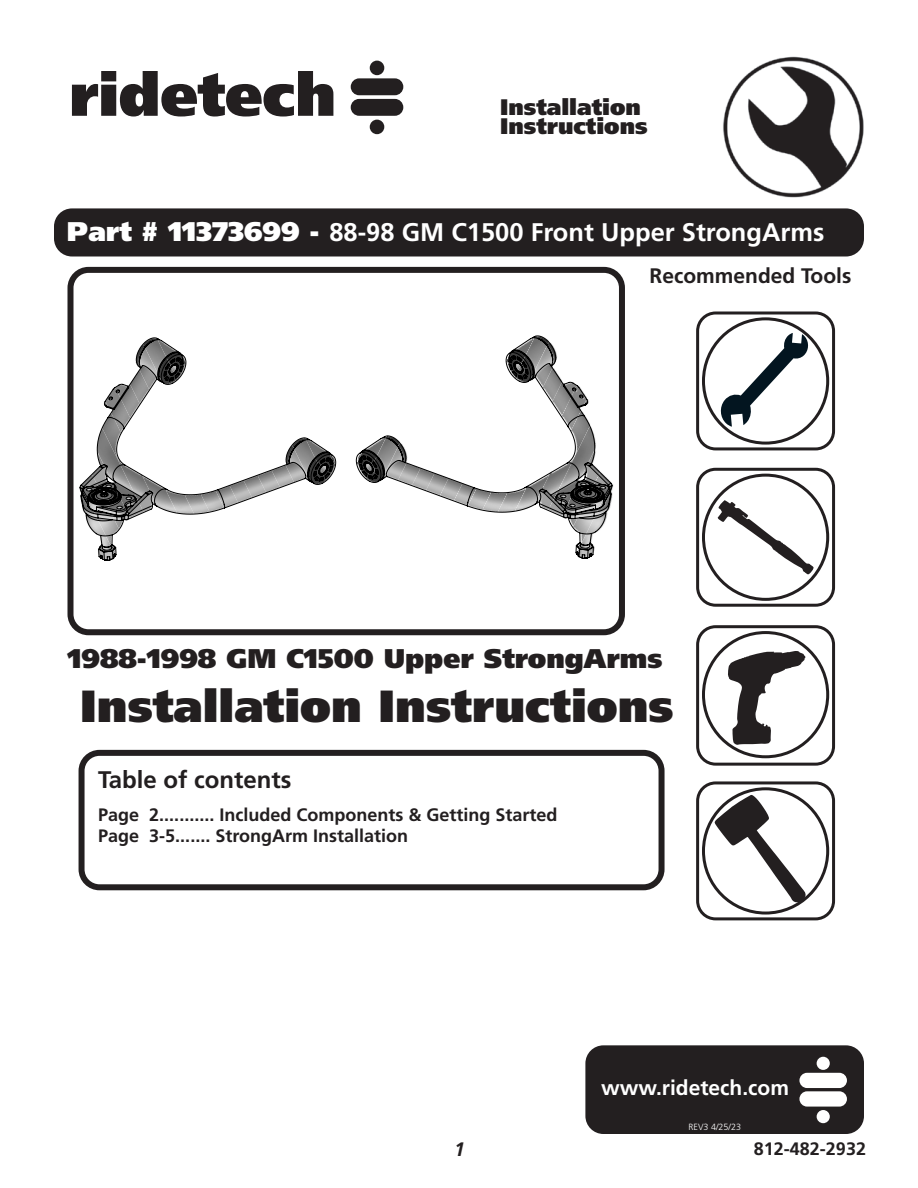
<style>
.page{position:relative;width:918px;height:1188px;background:#fff}
.page>*{position:absolute;margin:0;border:0;box-sizing:border-box;transform-origin:0 0}
.t1{font:900 45px "Frutiger LT Pro";color:#231f20}
.t2{font:900 27px "Frutiger LT Pro";color:#231f20}
.t3{font:700 25.5px "Frutiger LT Pro";color:#fff}
.t4{font:700 24px "Frutiger LT Pro";color:#231f20}
.t5{font:900 22.5px/19.5px "Frutiger LT Pro";color:#231f20}
.t6{font:700 21px "Frutiger LT Pro";color:#231f20}
.t7{font:700 21px "Frutiger LT Pro";color:#fff}
.t8{font:italic 700 19.5px "Frutiger LT Pro";color:#231f20}
.t9{font:700 18px/21.6px "Frutiger LT Pro";color:#231f20}
.t10{font:300 9px "Frutiger LT Pro";color:#fff}
.s1{font-weight:900;font-size:27px}
</style>
<div class="page">
<img style="left:723px;top:56px;width:141px;height:142px">
<svg style="left:72px;top:71px;width:261px;height:46px"></svg>
<div style="left:351px;top:78px;width:52px;height:17px;background:#231f20;border-radius:8px"></div>
<div style="left:351px;top:99px;width:52px;height:17px;background:#231f20;border-radius:8px"></div>
<div style="left:370px;top:61px;width:14px;height:14px;background:#231f20;border-radius:50%"></div>
<div style="left:370px;top:120px;width:14px;height:14px;background:#231f20;border-radius:50%"></div>
<img style="left:525px;top:485px;width:93px;height:151px">
<svg style="left:393px;top:335px;width:220px;height:224px"></svg>
<img style="left:380px;top:435px;width:13px;height:46px">
<img style="left:367px;top:438px;width:13px;height:45px">
<img style="left:355px;top:447px;width:12px;height:34px">
<img style="left:75px;top:621px;width:92px;height:15px">
<svg style="left:79px;top:337px;width:257px;height:224px"></svg>
<div style="left:702px;top:631px;width:127px;height:127px;border:3px solid #231f20;border-radius:50%"></div>
<div style="left:696px;top:625px;width:139px;height:141px;border:3px solid #231f20;border-radius:18px"></div>
<svg style="left:728px;top:651px;width:77px;height:94px"></svg>
<div style="left:696px;top:468px;width:139px;height:139px;border:3px solid #231f20;border-radius:18px"></div>
<svg style="left:718px;top:500px;width:96px;height:75px"></svg>
<div style="left:702px;top:474px;width:127px;height:127px;border:3px solid #231f20;border-radius:50%"></div>
<div style="left:696px;top:781px;width:139px;height:139px;border:3px solid #231f20;border-radius:18px"></div>
<svg style="left:715px;top:795px;width:91px;height:108px"></svg>
<div style="left:702px;top:787px;width:127px;height:128px;border:3px solid #231f20;border-radius:50%"></div>
<div style="left:585px;top:1045px;width:279px;height:89px;background:#231f20;border-radius:18px"></div>
<div style="left:799px;top:1073px;width:48px;height:15px;background:#fff;border-radius:8px"></div>
<div style="left:799px;top:1091px;width:48px;height:16px;background:#fff;border-radius:8px"></div>
<div style="left:817px;top:1057px;width:13px;height:13px;background:#fff;border-radius:50%"></div>
<div style="left:817px;top:1110px;width:13px;height:13px;background:#fff;border-radius:50%"></div>
<div style="left:696px;top:312px;width:139px;height:138px;border:3px solid #231f20;border-radius:18px"></div>
<div style="left:702px;top:317px;width:127px;height:128px;border:3px solid #231f20;border-radius:50%"></div>
<svg style="left:719px;top:333px;width:90px;height:94px"></svg>
<div style="left:79px;top:750px;width:586px;height:140px;border:6px solid #231f20;border-radius:18px"></div>
<div style="left:68px;top:267px;width:557px;height:368px;border:6px solid #231f20;border-radius:18px"></div>
<div style="left:54px;top:208px;width:810px;height:48px;background:#231f20;border-radius:18px"></div>
<p class="t5" style="left:500px;top:97px;width:149px">Installation<br>Instructions</p>
<h3 class="t3" style="left:67px;top:217px;width:759px"><span class="s1">Part # 11373699 -</span> 88-98 GM C1500 Front Upper StrongArms</h3>
<p class="t6" style="left:650px;top:263px;width:203px">Recommended Tools</p>
<h2 class="t2" style="left:68px;top:642px;width:596px">1988-1998 GM C1500 Upper StrongArms</h2>
<h1 class="t1" style="left:80px;top:678px;width:595px">Installation Instructions</h1>
<h3 class="t4" style="left:98px;top:766px;width:195px">Table of contents</h3>
<p class="t9" style="left:98px;top:804px;width:461px">Page 2........... Included Components &amp; Getting Started<br>Page 3-5....... StrongArm Installation</p>
<p class="t7" style="left:601px;top:1075px;width:189px">www.ridetech.com</p>
<p class="t10" style="left:689px;top:1121px;width:54px">REV3 4/25/23</p>
<p class="t8" style="left:454px;top:1138px;width:12px">1</p>
<p class="t9" style="left:754px;top:1138px;width:114px">812-482-2932</p>
</div>
